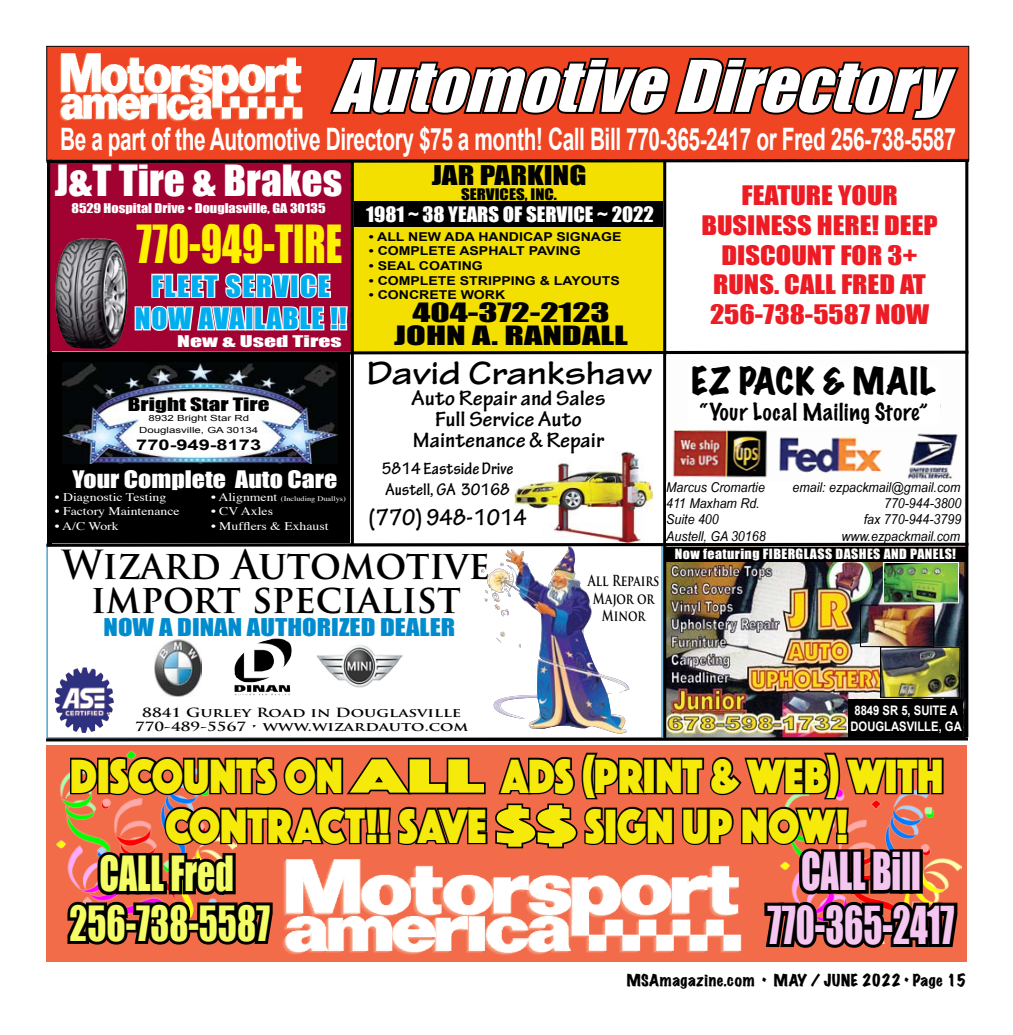
<style>
.page{position:relative;width:1013px;height:1035px;background:#fff}
.page>*{position:absolute;margin:0;border:0;box-sizing:border-box;transform-origin:0 0}
.t1{font:italic 65.75px "Impact";color:#fff;scale:1.07 1}
.t2{font:49.88px/49.9px "Phosphate Solid";color:#f6ea0a;text-align:center;scale:.85 1}
.t3{font:48.25px "Impact";color:#fff200;scale:.82 1}
.t4{font:48px/53.4px "Impact";color:#f5c6f0;text-align:center;scale:.74 1}
.t5{font:44.62px/49.5px "Impact";color:#f5fd64;text-align:center;scale:.8 1}
.t6{font:39.5px "Impact";color:#fff;scale:1.05 1}
.t7{font:700 39.12px "Trajan Pro";color:#000;scale:.96 1}
.t8{font:700 expanded 34.62px "Tekton Pro";color:#000;scale:.93 1}
.t9{font:expanded 33.75px "Marker Felt";letter-spacing:.04em;color:#000}
.t10{font:700 30.88px "Arial";letter-spacing:-.02em;color:#fff;scale:.67 1}
.t11{font:27.12px/32.6px "Impact";letter-spacing:.045em;color:#00aeef;text-align:center;scale:1.08 1}
.t12{font:25px "Impact";color:#000;scale:1.24 1}
.t13{font:24.75px/29.6px "Impact";color:#ed1c24;text-align:center;scale:1.15 1}
.t14{font:24.5px/23.2px "Impact";color:#000;text-align:center;scale:1.48 1}
.t15{font:700 condensed 24.5px "Tekton Pro";color:#000;scale:1.06 1}
.t16{font:22.5px "Impact";color:#008bce;scale:1.19 1}
.t17{font:700 condensed 22.25px/21px "Tekton Pro";color:#000;text-align:center;scale:1.21 1}
.t18{font:22.12px "Impact";color:#fff;scale:1.16 1}
.t19{font:100 21.38px "Marker Felt";letter-spacing:.04em;color:#000}
.t20{font:19.5px "Impact";color:#fff;scale:1.06 1}
.t21{font:700 condensed 17.75px/21.4px "Tekton Pro";color:#000;scale:1.06 1}
.t22{font:16.88px "Impact";color:#000;scale:1.35 1}
.t23{font:expanded 15px "Marker Felt";letter-spacing:.035em;color:#000}
.t24{font:700 14.88px/17.8px "Trajan Pro";color:#000;text-align:center;scale:.78 1}
.t25{font:14.88px "Impact";color:#fff;scale:1.6 1}
.t26{font:700 14.88px "Arial";color:#000;scale:1.35 1}
.t27{font:14.62px "Impact";color:#000;scale:1.15 1}
.t28{font:italic 13.62px "Arial Narrow";color:#000;scale:1.11 1}
.t29{font:700 13.12px/15.8px "Arial";color:#fff;text-align:center;scale:.86 1}
.t30{font:13px "Impact";letter-spacing:.03em;color:#fff;scale:1.08 1}
.t31{font:700 12.38px/14px "Trajan Pro";color:#000;text-align:center;scale:1.31 1}
.t32{font:12.38px "Impact";color:#fff;scale:1.15 1}
.t33{font:700 12.25px "Arial";color:#000;scale:1.15 1}
.t34{font:11.75px "Times";color:#fff;scale:1.17 1}
.t35{font:8.5px/11.4px "Arial";color:#000;text-align:center;scale:1.35 1}
.t36{font:7px "Times";color:#fff;scale:1.17 1}
.s1{font-size:11.75px}
</style>
<div class="page">
<div style="left:46px;top:745px;width:920px;height:216px;background:#f26c4a"></div>
<svg style="left:63px;top:751px;width:897px;height:204px"></svg>
<div style="left:46px;top:46px;width:923px;height:115px;background:#ef4523;border:1px solid #000"></div>
<svg style="left:327px;top:45px;width:634px;height:75px"></svg>
<img style="left:59px;top:53px;width:244px;height:69px">
<img style="left:514px;top:452px;width:138px;height:89px">
<div style="left:354px;top:161px;width:308px;height:190px;background:#f3e000"></div>
<div style="left:354px;top:201px;width:309px;height:26px;background:#000"></div>
<hr style="left:663px;top:160px;width:3px;height:578px;background:#000">
<div style="left:47px;top:355px;width:302px;height:188px;background:#000"></div>
<img style="left:63px;top:363px;width:274px;height:101px">
<div style="left:48px;top:160px;width:303px;height:191px;background:#a20231"></div>
<img style="left:57px;top:238px;width:70px;height:33px">
<svg style="left:50px;top:271px;width:919px;height:88px"></svg>
<hr style="left:47px;top:162px;width:3px;height:384px;background:#000">
<svg style="left:46px;top:157px;width:924px;height:8px"></svg>
<hr style="left:351px;top:161px;width:3px;height:384px;background:#000">
<img style="left:666px;top:356px;width:299px;height:157px">
<div style="left:666px;top:482px;width:297px;height:62px;background:#fff"></div>
<div style="left:688px;top:367px;width:251px;height:58px;background:#fff"></div>
<hr style="left:965px;top:160px;width:3px;height:577px;background:#000">
<img style="left:46px;top:541px;width:923px;height:201px">
<div style="left:848px;top:699px;width:115px;height:38px;background:#000"></div>
<h1 class="t1" style="left:333px;top:35px;width:597px">AutomotiveDirectory</h1>
<h3 class="t10" style="left:60px;top:119px;width:1338px">Be a part of the Automotive Directory $75 a month! Call Bill 770-365-2417 or Fred 256-738-5587</h3>
<h3 class="t6" style="left:55px;top:150px;width:275px">J&amp;T Tire &amp; Brakes</h3>
<p class="t32" style="left:71px;top:198px;width:223px">8529 Hospital Drive • Douglasville, GA 30135</p>
<h3 class="t3" style="left:136px;top:207px;width:252px">770-949-TIRE</h3>
<h3 class="t11" style="left:135px;top:269px;width:198px">FLEET SERVICE<br>NOW AVAILABLE !!</h3>
<p class="t25" style="left:177px;top:330px;width:104px">New &amp; Used Tires</p>
<p class="t22" style="left:128px;top:391px;width:106px">Bright Star Tire</p>
<p class="t35" style="left:139px;top:413px;width:90px">8932 Bright Star Rd<br>Douglasville, GA 30134</p>
<p class="t26" style="left:136px;top:435px;width:94px">770-949-8173</p>
<h3 class="t18" style="left:72px;top:462px;width:230px">Your Complete Auto Care</h3>
<p class="t34" style="left:55px;top:486px;width:97px">• Diagnostic Testing</p>
<p class="t34" style="left:55px;top:501px;width:108px">• Factory Maintenance</p>
<p class="t34" style="left:55px;top:515px;width:56px">• A/C Work</p>
<p class="t36" style="left:211px;top:492px;width:117px"><span class="s1">• Alignment</span> (Including Duallys)</p>
<p class="t34" style="left:211px;top:501px;width:54px">• CV Axles</p>
<p class="t34" style="left:211px;top:515px;width:102px">• Mufflers &amp; Exhaust</p>
<h3 class="t12" style="left:431px;top:156px;width:126px">JAR PARKING</h3>
<p class="t27" style="left:461px;top:182px;width:85px">SERVICES, INC.</p>
<h3 class="t20" style="left:366px;top:199px;width:273px">1981 ~ 38 YEARS OF SERVICE ~ 2022</h3>
<p class="t33" style="left:369px;top:228px;width:221px">• ALL NEW ADA HANDICAP SIGNAGE</p>
<p class="t33" style="left:369px;top:243px;width:186px">• COMPLETE ASPHALT PAVING</p>
<p class="t33" style="left:369px;top:258px;width:101px">• SEAL COATING</p>
<p class="t33" style="left:369px;top:272px;width:220px">• COMPLETE STRIPPING &amp; LAYOUTS</p>
<p class="t33" style="left:369px;top:287px;width:120px">• CONCRETE WORK</p>
<h3 class="t14" style="left:394px;top:300px;width:159px">404-372-2123<br>JOHN A. RANDALL</h3>
<h3 class="t8" style="left:367px;top:352px;width:309px">David Crankshaw</h3>
<h3 class="t17" style="left:411px;top:388px;width:162px">Auto Repair and Sales<br>Full Service Auto<br>Maintenance &amp; Repair</h3>
<h3 class="t21" style="left:382px;top:458px;width:125px">5814 Eastside Drive<br>Austell, GA 30168</h3>
<h3 class="t15" style="left:368px;top:503px;width:151px">(770) 948-1014</h3>
<h3 class="t13" style="left:701px;top:180px;width:207px">FEATURE YOUR<br>BUSINESS HERE! DEEP<br>DISCOUNT FOR 3+<br>RUNS. CALL FRED AT<br>256-738-5587 NOW</h3>
<h3 class="t9" style="left:691px;top:355px;width:246px">EZ PACK &amp; MAIL</h3>
<h3 class="t19" style="left:700px;top:395px;width:229px">“Your Local Mailing Store”</h3>
<p class="t28" style="left:666px;top:478px;width:90px">Marcus Cromartie</p>
<p class="t28" style="left:792px;top:478px;width:153px">email: ezpackmail@gmail.com</p>
<p class="t28" style="left:666px;top:494px;width:86px">411 Maxham Rd.</p>
<p class="t28" style="left:884px;top:494px;width:71px">770-944-3800</p>
<p class="t28" style="left:666px;top:510px;width:49px">Suite 400</p>
<p class="t28" style="left:863px;top:510px;width:89px">fax 770-944-3799</p>
<p class="t28" style="left:666px;top:527px;width:91px">Austell, GA 30168</p>
<p class="t28" style="left:841px;top:527px;width:108px">www.ezpackmail.com</p>
<h3 class="t7" style="left:62px;top:540px;width:447px">Wizard Automotive</h3>
<p class="t30" style="left:675px;top:544px;width:262px">Now featuring FIBERGLASS DASHES AND PANELS!</p>
<h3 class="t7" style="left:91px;top:574px;width:387px">import specialist</h3>
<p class="t24" style="left:587px;top:572px;width:93px">All Repairs<br>Major or<br>Minor</p>
<h3 class="t16" style="left:103px;top:610px;width:297px">NOW A DINAN AUTHORIZED DEALER</h3>
<p class="t31" style="left:135px;top:705px;width:256px">8841 Gurley Road in Douglasville<br>770-489-5567 • www.wizardauto.com</p>
<p class="t29" style="left:850px;top:703px;width:131px">8849 SR 5, SUITE A<br>DOUGLASVILLE, GA</p>
<h2 class="t2" style="left:70px;top:748px;width:1028px">DISCOUNTS ON ALL ADS (PRINT &amp; WEB) WITH<br>CONTRACT!! SAVE $$ SIGN UP NOW!</h2>
<h3 class="t5" style="left:70px;top:848px;width:252px">CALL Fred<br>256-738-5587</h3>
<h3 class="t4" style="left:767px;top:844px;width:254px">CALL Bill<br>770-365-2417</h3>
<p class="t23" style="left:626px;top:968px;width:341px">MSAmagazine.com • MAY / JUNE 2022 • Page 15</p>
</div>
